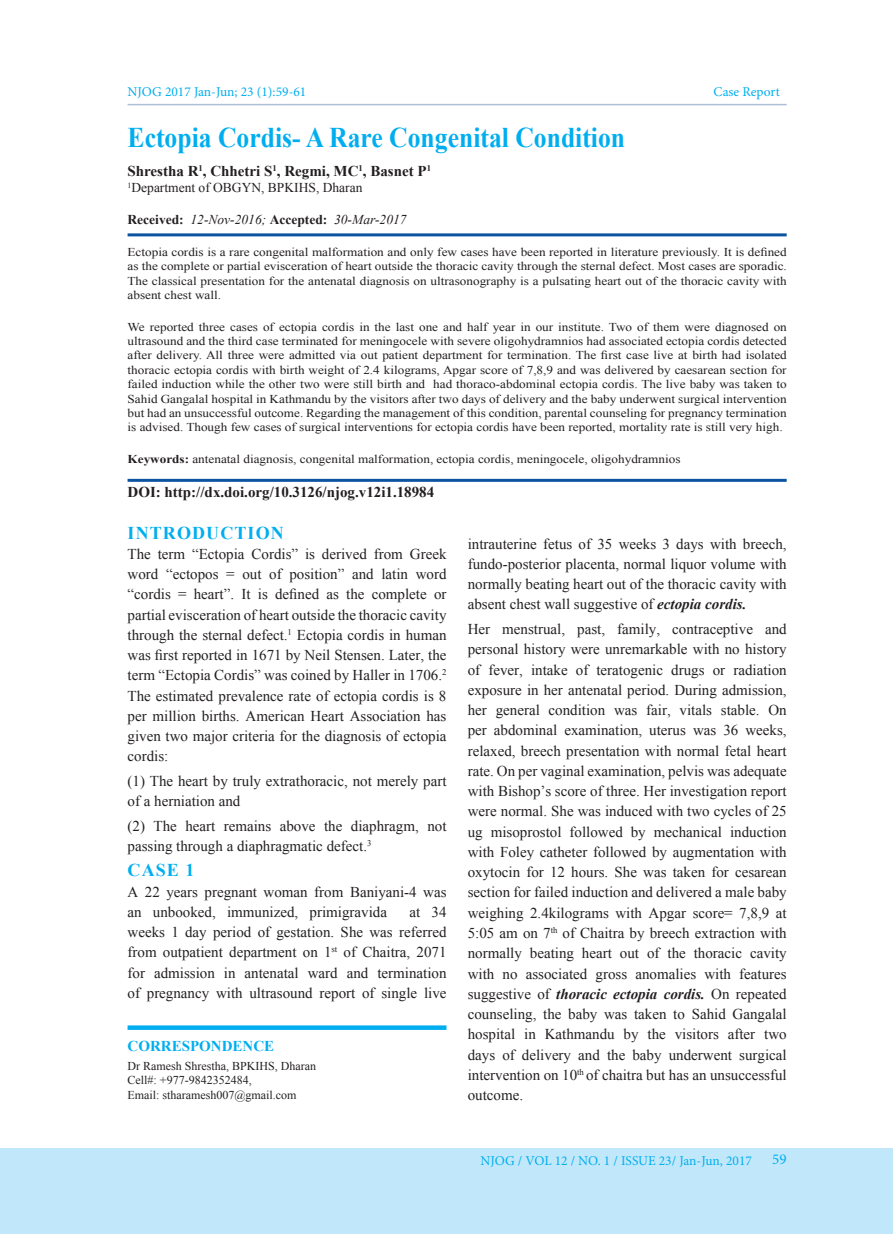
<style>
.page{position:relative;width:893px;height:1234px;background:#fff}
.page>*{position:absolute;margin:0;border:0;box-sizing:border-box;transform-origin:0 0}
.t1{font:700 28.5px "Times New Roman";color:#00aeef;scale:.9 1}
.t2{font:700 18px "Times New Roman";letter-spacing:.06em;color:#00aeef}
.t3{font:15px/20.2px "Times New Roman";color:#231f20;text-align:justify}
.t4{font:700 15px "Times New Roman";color:#231f20}
.t5{font:700 15px "Times New Roman";color:#00aeef}
.t6{font:15px "Minion Pro";color:#00aeef}
.t7{font:13.5px "Minion Pro";color:#00aeef}
.t8{font:italic 13.5px "Times New Roman";color:#231f20}
.t9{font:13.5px "Times New Roman";color:#231f20}
.t10{font:12px/14.4px "Times New Roman";color:#231f20;text-align:justify;scale:1.1 1}
.t11{font:12px/14.4px "Times New Roman";color:#231f20}
.s1{font-weight:700;font-style:normal}
.s2{font-weight:700}
.s3{font-weight:700;font-style:italic}
</style>
<div class="page">
<div style="left:0;top:1147px;width:893px;height:86px;background:#c1e8fa"></div>
<hr style="left:128px;top:104px;width:659px;height:1px;background:#aebed7">
<svg style="left:128px;top:1025px;width:318px;height:4px"></svg>
<hr style="left:128px;top:233px;width:659px;height:3px;background:#0c53a2">
<hr style="left:128px;top:478px;width:659px;height:3px;background:#0c53a2">
<p class="t7" style="left:128px;top:83px;width:180px">NJOG 2017 Jan-Jun; 23 (1):59-61</p>
<p class="t7" style="left:714px;top:83px;width:68px">Case Report</p>
<h1 class="t1" style="left:128px;top:118px;width:554px">Ectopia Cordis- A Rare Congenital Condition</h1>
<p class="t4" style="left:128px;top:160px;width:305px">Shrestha R<sup>1</sup>, Chhetri S<sup>1</sup>, Regmi, MC<sup>1</sup>, Basnet P<sup>1</sup></p>
<p class="t9" style="left:128px;top:178px;width:236px"><sup>1</sup>Department of OBGYN, BPKIHS, Dharan</p>
<p class="t8" style="left:128px;top:210px;width:281px"><span class="s1">Received:</span> 12-Nov-2016; <span class="s1">Accepted:</span> 30-Mar-2017</p>
<p class="t10" style="left:128px;top:244px;width:601px">Ectopia cordis is a rare congenital malformation and only few cases have been reported in literature previously. It is defined as the complete or partial evisceration of heart outside the thoracic cavity through the sternal defect. Most cases are sporadic.<br>The classical presentation for the antenatal diagnosis on ultrasonography is a pulsating heart out of the thoracic cavity with absent chest wall.</p>
<p class="t10" style="left:128px;top:319px;width:601px">We reported three cases of ectopia cordis in the last one and half year in our institute. Two of them were diagnosed on ultrasound and the third case terminated for meningocele with severe oligohydramnios had associated ectopia cordis detected after delivery. All three were admitted via out patient department for termination. The first case live at birth had isolated thoracic ectopia cordis with birth weight of 2.4 kilograms, Apgar score of 7,8,9 and was delivered by caesarean section for failed induction while the other two were still birth and had thoraco-abdominal ectopia cordis. The live baby was taken to Sahid Gangalal hospital in Kathmandu by the visitors after two days of delivery and the baby underwent surgical intervention but had an unsuccessful outcome. Regarding the management of this condition, parental counseling for pregnancy termination is advised. Though few cases of surgical interventions for ectopia cordis have been reported, mortality rate is still very high.</p>
<p class="t10" style="left:128px;top:451px;width:504px"><span class="s2">Keywords:</span> antenatal diagnosis, congenital malformation, ectopia cordis, meningocele, oligohydramnios</p>
<p class="t4" style="left:128px;top:482px;width:308px">DOI: http://dx.doi.org/10.3126/njog.v12i1.18984</p>
<p class="t2" style="left:128px;top:520px;width:158px">INTRODUCTION</p>
<p class="t3" style="left:128px;top:543px;width:320px">The term “Ectopia Cordis” is derived from Greek word “ectopos = out of position” and latin word “cordis = heart”. It is defined as the complete or partial evisceration of heart outside the thoracic cavity through the sternal defect.<sup>1</sup> Ectopia cordis in human was first reported in 1671 by Neil Stensen. Later, the term “Ectopia Cordis” was coined by Haller in 1706.<sup>2<br></sup>The estimated prevalence rate of ectopia cordis is 8 per million births. American Heart Association has given two major criteria for the diagnosis of ectopia cordis:</p>
<p class="t3" style="left:128px;top:770px;width:320px">(1) The heart by truly extrathoracic, not merely part of a herniation and</p>
<p class="t3" style="left:128px;top:815px;width:320px">(2) The heart remains above the diaphragm, not passing through a diaphragmatic defect.<sup>3</sup></p>
<p class="t2" style="left:128px;top:857px;width:69px">CASE 1</p>
<p class="t3" style="left:128px;top:881px;width:320px">A 22 years pregnant woman from Baniyani-4 was an unbooked, immunized, primigravida</p>
<p class="t3" style="left:128px;top:901px;width:320px;text-indent:282px">at 34 weeks 1 day period of gestation. She was referred from outpatient department on 1<sup>st</sup> of Chaitra, 2071 for admission in antenatal ward and termination of pregnancy with ultrasound report of single live</p>
<p class="t5" style="left:128px;top:1035px;width:148px">CORRESPONDENCE</p>
<p class="t11" style="left:128px;top:1058px;width:190px">Dr Ramesh Shrestha, BPKIHS, Dharan<br>Cell#: +977-9842352484,<br>Email: stharamesh007@gmail.com</p>
<p class="t3" style="left:468px;top:533px;width:320px">intrauterine fetus of 35 weeks 3 days with breech, fundo-posterior placenta, normal liquor volume with normally beating heart out of the thoracic cavity with absent chest wall suggestive of <span class="s3">ectopia cordis.</span></p>
<p class="t3" style="left:468px;top:618px;width:320px">Her menstrual, past, family, contraceptive and personal history were unremarkable with no history of fever, intake of teratogenic drugs or radiation exposure in her antenatal period. During admission, her general condition was fair, vitals stable. On per abdominal examination, uterus was 36 weeks, relaxed, breech presentation with normal fetal heart rate. On per vaginal examination, pelvis was adequate with Bishop’s score of three. Her investigation report were normal. She was induced with two cycles of 25 ug misoprostol followed by mechanical induction with Foley catheter followed by augmentation with oxytocin for 12 hours. She was taken for cesarean section for failed induction and delivered a male baby weighing 2.4kilograms with Apgar score= 7,8,9 at 5:05 am on 7<sup>th</sup> of Chaitra by breech extraction with normally beating heart out of the thoracic cavity with no associated gross anomalies with features suggestive of <span class="s3">thoracic ectopia cordis.</span> On repeated counseling, the baby was taken to Sahid Gangalal hospital in Kathmandu by the visitors after two days of delivery and the baby underwent surgical intervention on 10<sup>th</sup> of chaitra but has an unsuccessful outcome.</p>
<p class="t7" style="left:480px;top:1151px;width:273px">NJOG / VOL 12 / NO. 1 / ISSUE 23/ Jan-Jun, 2017</p>
<p class="t6" style="left:772px;top:1148px;width:16px">59</p>
</div>
